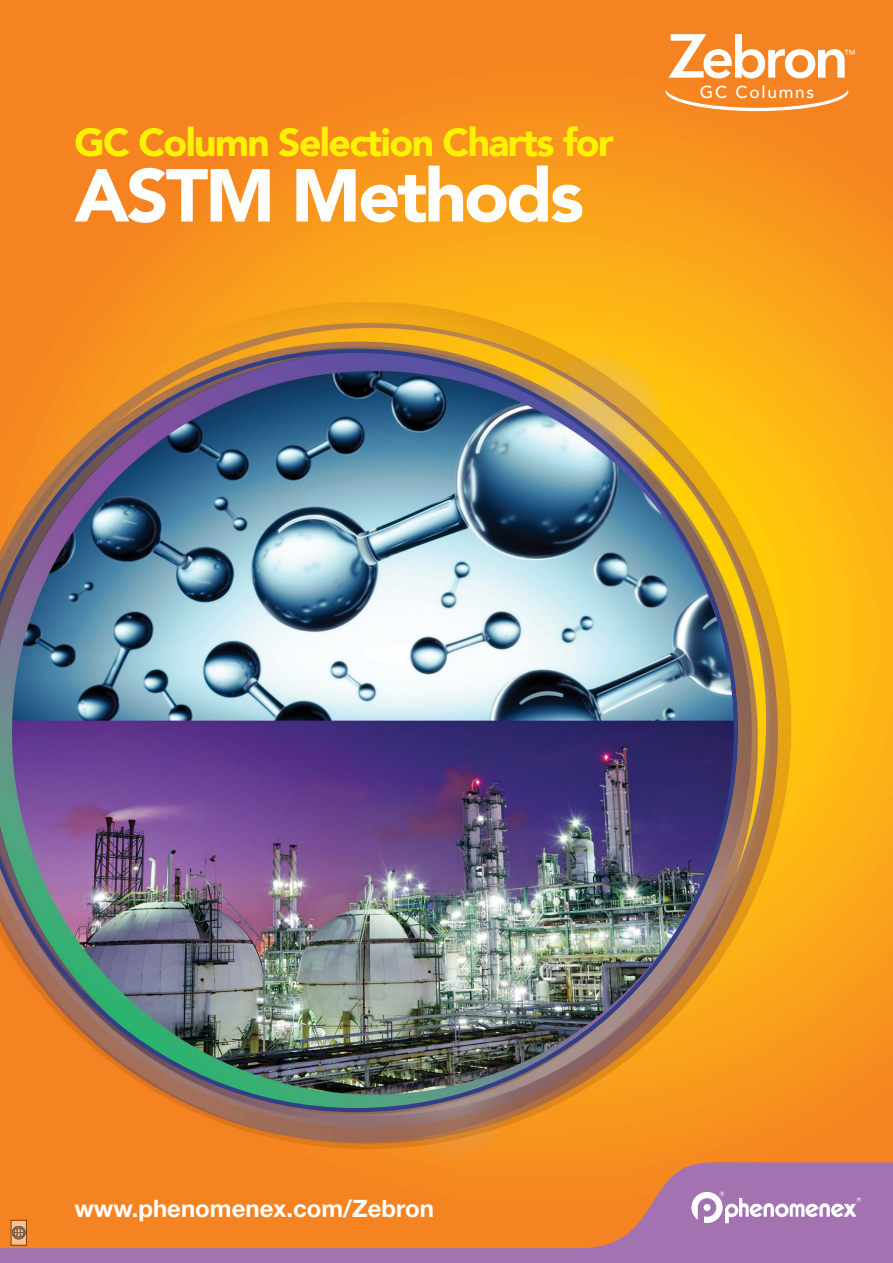
<style>
.page{position:relative;width:893px;height:1263px;background:#fff}
.page>*{position:absolute;margin:0;border:0;box-sizing:border-box;transform-origin:0 0}
.t1{font:900 73.95px "Avenir";letter-spacing:-.04em;color:#fff}
.t2{font:900 39px "Avenir";letter-spacing:-.04em;color:#fff200}
.t3{font:700 24px "Helvetica Neue LT Pro";color:#fff}
.t4{font:500 17.25px "Avenir";letter-spacing:.1em;color:#fff}
.t5{font:11.55px "Avenir";color:#fff}
</style>
<div class="page">
<img style="left:0;top:0;width:893px;height:1162px">
<img style="left:0;top:349px;width:738px;height:763px">
<svg style="left:0;top:1162px;width:893px;height:101px;background:#d97e52"></svg>
<svg style="left:691px;top:1191px;width:170px;height:32px"></svg>
<svg style="left:666px;top:90px;width:182px;height:21px;background:#f69743"></svg>
<svg style="left:668px;top:34px;width:177px;height:44px"></svg>
<div style="left:11px;top:1220px;width:15px;height:25px;background:#f9c090"></div>
<svg style="left:12px;top:1226px;width:13px;height:13px"></svg>
<p class="t2" style="left:74px;top:109px;width:541px">GC Column Selection Charts for</p>
<h1 class="t1" style="left:74px;top:132px;width:511px">ASTM Methods</h1>
<p class="t4" style="left:700px;top:77px;width:116px">GC Columns</p>
<p class="t5" style="left:844px;top:45px;width:13px">™</p>
<p class="t3" style="left:74px;top:1193px;width:361px">www.phenomenex.com/Zebron</p>
</div>
